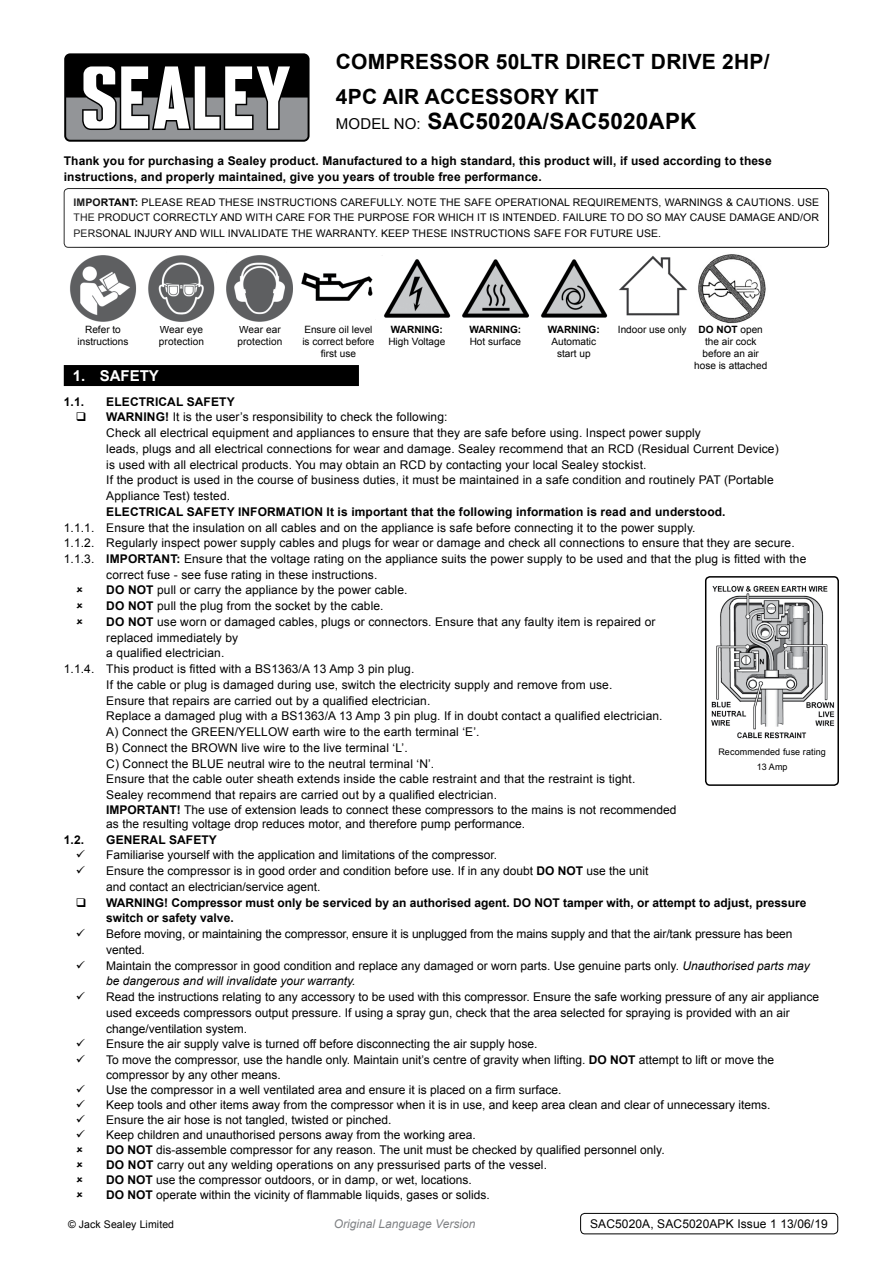
<style>
.page{position:relative;width:893px;height:1263px;background:#fff}
.page>*{position:absolute;margin:0;border:0;box-sizing:border-box;transform-origin:0 0}
.t1{font:700 22.5px "Arial";letter-spacing:.01em;color:#000}
.t2{font:700 21px/34.2px "Arial";letter-spacing:.01em;color:#000}
.t3{font:700 15px "Arial";color:#fff}
.t4{font:12px/15.3px "Arial";letter-spacing:.01em;color:#000}
.t5{font:700 12px/15.8px "Arial";letter-spacing:.01em;color:#000}
.t6{font:12px/15.8px "Arial";letter-spacing:-.01em;color:#000}
.t7{font:italic 12px "Arial";color:#808285}
.t8{font:10.5px/15.8px "Arial";letter-spacing:.01em;color:#000;text-align:justify}
.t9{font:10.05px/12px "Arial";color:#000;text-align:center}
.t10{font:700 10.05px "Arial";color:#000}
.t11{font:9px/15.8px "Arial";letter-spacing:.01em;color:#000;text-align:center}
.s1{font-weight:400;font-size:15px}
.s2{font-weight:700}
.s3{font-style:italic}
</style>
<div class="page">
<div style="left:64px;top:53px;width:246px;height:89px;background:#000;border-radius:6px"></div>
<svg style="left:66px;top:66px;width:242px;height:74px"></svg>
<div style="left:64px;top:188px;width:765px;height:60px;border:1px solid #000;border-radius:4px"></div>
<div style="left:64px;top:365px;width:295px;height:21px;background:#000"></div>
<div style="left:705px;top:576px;width:134px;height:210px;border:2px solid #000;border-radius:4px"></div>
<img style="left:707px;top:582px;width:130px;height:160px">
<div style="left:580px;top:1213px;width:258px;height:21px;border:1px solid #000;border-radius:4px"></div>
<img style="left:70px;top:255px;width:67px;height:67px">
<img style="left:148px;top:255px;width:67px;height:67px">
<img style="left:226px;top:255px;width:67px;height:67px">
<img style="left:301px;top:272px;width:72px;height:29px">
<img style="left:382px;top:255px;width:69px;height:63px">
<img style="left:462px;top:259px;width:67px;height:59px">
<img style="left:541px;top:259px;width:67px;height:59px">
<img style="left:619px;top:256px;width:68px;height:60px">
<img style="left:698px;top:254px;width:68px;height:70px">
<h2 class="t2" style="left:336px;top:45px;width:435px">Compressor 50ltr Direct Drive 2hp/<br>4PC AIR ACCESSOR</h2>
<h2 class="t2" style="left:545px;top:80px;width:45px">Y KIT</h2>
<h1 class="t1" style="left:336px;top:106px;width:362px"><span class="s1">Model no:</span> SAC5020A/SAC5020APK</h1>
<p class="t5" style="left:64px;top:153px;width:709px">Thank you for purchasing a Sealey product. Manufactured to a high standard, this product will, if used according to these instructions, and properly maintained, give you years of trouble free performance.</p>
<p class="t8" style="left:74px;top:194px;width:747px"><span class="s2">IMPORTANT:</span> PLEASE READ THESE INSTRUCTIONS CAREFULLY. NOTE THE SAFE OPERATIONAL REQUIREMENTS, WARNINGS &amp; CAUTIONS. USE THE PRODUCT CORRECTLY AND WITH CARE FOR THE PURPOSE FOR WHICH IT IS INTENDED. FAILURE TO DO SO MAY CAUSE DAMAGE AND/OR PERSONAL INJURY AND WILL INVALIDATE THE WARRANTY. KEEP THESE INSTRUCTIONS SAFE FOR FUTURE USE.</p>
<p class="t9" style="left:78px;top:324px;width:52px">Refer to instructions</p>
<p class="t9" style="left:159px;top:324px;width:47px;text-align:left">Wear eye protection</p>
<p class="t9" style="left:237px;top:324px;width:47px;text-align:left">Wear ear protection</p>
<p class="t9" style="left:302px;top:324px;width:74px">Ensure oil level is correct before first use</p>
<p class="t10" style="left:391px;top:323px;width:53px">WARNING:</p>
<p class="t10" style="left:469px;top:323px;width:53px">WARNING:</p>
<p class="t9" style="left:470px;top:336px;width:53px">Hot surface</p>
<p class="t10" style="left:548px;top:323px;width:53px">WARNING:</p>
<p class="t9" style="left:551px;top:336px;width:46px">Automatic start up</p>
<p class="t9" style="left:618px;top:324px;width:146px">Indoor use only <span class="s2">DO NOT</span> open</p>
<p class="t9" style="left:705px;top:336px;width:53px">the air cock</p>
<p class="t9" style="left:702px;top:348px;width:58px">before an air</p>
<p class="t9" style="left:694px;top:360px;width:75px">hose is attached</p>
<p class="t9" style="left:388px;top:336px;width:58px">High Voltage</p>
<p class="t3" style="left:73px;top:365px;width:86px">1. Safety</p>
<p class="t5" style="left:64px;top:394px;width:36px">1.1. E</p>
<p class="t4" style="left:106px;top:394px;width:674px;line-height:15.8px;text-indent:8px"><span class="s2">lectrical Safety<br>WARNING!</span> It is the user’s responsibility to check the following:<br>Check all electrical equipment and appliances to ensure that they are safe before using. Inspect power supply<br>leads, plugs and all electrical connections for wear and damage. Sealey recommend that an RCD (Residual Current Device) is used with all electrical products. You may obtain an RCD by contacting your local Sealey stockist.<br>If the product is used in the course of business duties, it must be maintained in a safe condition and routinely PAT (Portable Appliance Test) tested.</p>
<p class="t5" style="left:106px;top:504px;width:9px">ELE</p>
<p class="t5" style="left:130px;top:504px;width:82px">CTRI CAL SAFET</p>
<p class="t5" style="left:227px;top:504px;width:34px">Y INFORM</p>
<p class="t5" style="left:286px;top:504px;width:441px">ATION It is important that the following information is read and understood.</p>
<p class="t4" style="left:64px;top:519px;width:732px;line-height:15.8px">1.1.1. Ensure that the insulation on all cables and on the appliance is safe before connecting it to the power supply.<br>1.1.2. Regularly inspect power supply cables and plugs for wear or damage and check all connections to ensure that they are secure.<br>1.1.3. <span class="s2">IMPORT</span></p>
<p class="t4" style="left:153px;top:551px;width:655px"><span class="s2">ANT:</span> Ensure that the voltage rating on the appliance suits the power supply to be used and that the plug is fitted with the</p>
<p class="t4" style="left:106px;top:567px;width:273px">correct fuse - see fuse rating in these instructions.</p>
<p class="t4" style="left:106px;top:583px;width:303px"><span class="s2">DO NOT</span> pull or carry the appliance by the power cable.</p>
<p class="t4" style="left:106px;top:598px;width:279px"><span class="s2">DO NOT</span> pull the plug from the socket by the cable.</p>
<p class="t4" style="left:106px;top:614px;width:551px"><span class="s2">DO NOT</span> use worn or damaged cables, plugs or connectors. Ensure that any faulty item is repaired or</p>
<p class="t4" style="left:106px;top:630px;width:134px">replaced immediately by</p>
<p class="t4" style="left:106px;top:646px;width:120px">a qualified electrician.</p>
<p class="t4" style="left:64px;top:661px;width:352px">1.1.4. This product is fitted with a BS1363/A 13 Amp 3 pin plug.</p>
<p class="t4" style="left:106px;top:677px;width:508px">If the cable or plug is damaged during use, switch the electricity supply and remove from use.</p>
<p class="t4" style="left:106px;top:693px;width:326px">Ensure that repairs are carried out by a qualified electrician.</p>
<p class="t4" style="left:106px;top:709px;width:558px">Replace a damaged plug with a BS1363/A 13 Amp 3 pin plug. If in doubt contact a qualified electrician.</p>
<p class="t4" style="left:106px;top:724px;width:375px">A) Connect the GREEN/YELLOW earth wire to the earth terminal ‘E’.</p>
<p class="t4" style="left:106px;top:740px;width:303px">B) Connect the BROWN live wire to the live terminal ‘L’.</p>
<p class="t4" style="left:106px;top:756px;width:329px">C) Connect the BLUE neutral wire to the neutral terminal ‘N’.</p>
<p class="t4" style="left:81px;top:772px;width:18px">E</p>
<p class="t11" style="left:718px;top:744px;width:109px">recommended fuse rating<br>13 Amp</p>
<p class="t4" style="left:106px;top:771px;width:531px;line-height:15.8px;text-indent:8px">nsure that the cable outer sheath extends inside the cable restraint and that the restraint is tight.<br>Sealey recommend that repairs are carried out by a qualified electrician.</p>
<p class="t5" style="left:106px;top:802px;width:9px">IMPORT</p>
<p class="t4" style="left:106px;top:802px;width:572px;line-height:14.4px;text-indent:46px"><span class="s2">ANT!</span> The use of extension leads to connect these compressors to the mains is not recommended as the resulting voltage drop reduces motor, and therefore pump performance.</p>
<p class="t5" style="left:64px;top:832px;width:22px">1.2.</p>
<p class="t5" style="left:106px;top:832px;width:88px">GENERAL SAFET</p>
<p class="t5" style="left:209px;top:832px;width:10px">Y</p>
<p class="t4" style="left:106px;top:847px;width:544px;line-height:15.8px">Familiarise yourself with the application and limitations of the compressor.<br>Ensure the compressor is in good order and condition before use. If in any doubt <span class="s2">DO NOT</span> use the unit and contact an electrician/service agent.</p>
<p class="t5" style="left:106px;top:895px;width:702px">WARNING! Compressor must only be serviced by an authorised agent. DO NOT tamper with, or attempt to adjust, pressure switch or safety valve.</p>
<p class="t6" style="left:106px;top:926px;width:705px">Before moving, or maintaining the compressor, ensure it is unplugged from the mains supply and that the air/tank pressure has been vented.<br>Maintain the compressor in good condition and replace any damaged or worn parts. Use genuine parts only. <span class="s3">Unauthorised parts may be dangerous and will invalidate your warranty.</span></p>
<p class="t4" style="left:103px;top:989px;width:718px">Read the instructions relating to any accessory to be used with this compressor. Ensure the safe working pressure of any air appliance used exceeds compressors output pressure. If using a spray gun, check that the area selected for spraying is provided with an air change/ventilation system.<br>Ensure the air supply valve is turned off before disconnecting the air supply hose.<br>To move the compressor, use the handle only. Maintain unit’s centre of gravity when lifting. <span class="s2">DO NOT</span> attempt to lift or move the compressor by any other means.<br>Use the compressor in a well ventilated area and ensure it is placed on a firm surface.<br>Keep tools and other items away from the compressor when it is in use, and keep area clean and clear of unnecessary items.<br>Ensure the air hose is not tangled, twisted or pinched.<br>Keep children and unauthorised persons away from the working area.<br><span class="s2">DO NOT</span> dis-assemble compressor for any reason. The unit must be checked by qualified personnel only.<br><span class="s2">DO NOT</span> carry out any welding operations on any pressurised parts of the vessel.<br><span class="s2">DO NOT</span> use the compressor outdoors, or in damp, or wet, locations.<br><span class="s2">DO NOT</span> operate within the vicinity of flammable liquids, gases or solids.</p>
<p class="t8" style="left:68px;top:1217px;width:108px">© Jack Sealey Limited</p>
<p class="t7" style="left:334px;top:1216px;width:143px">Original Language Version</p>
<p class="t4" style="left:590px;top:1216px;width:239px">SAC5020A, SAC5020APK Issue 1 13/06/19</p>
</div>
